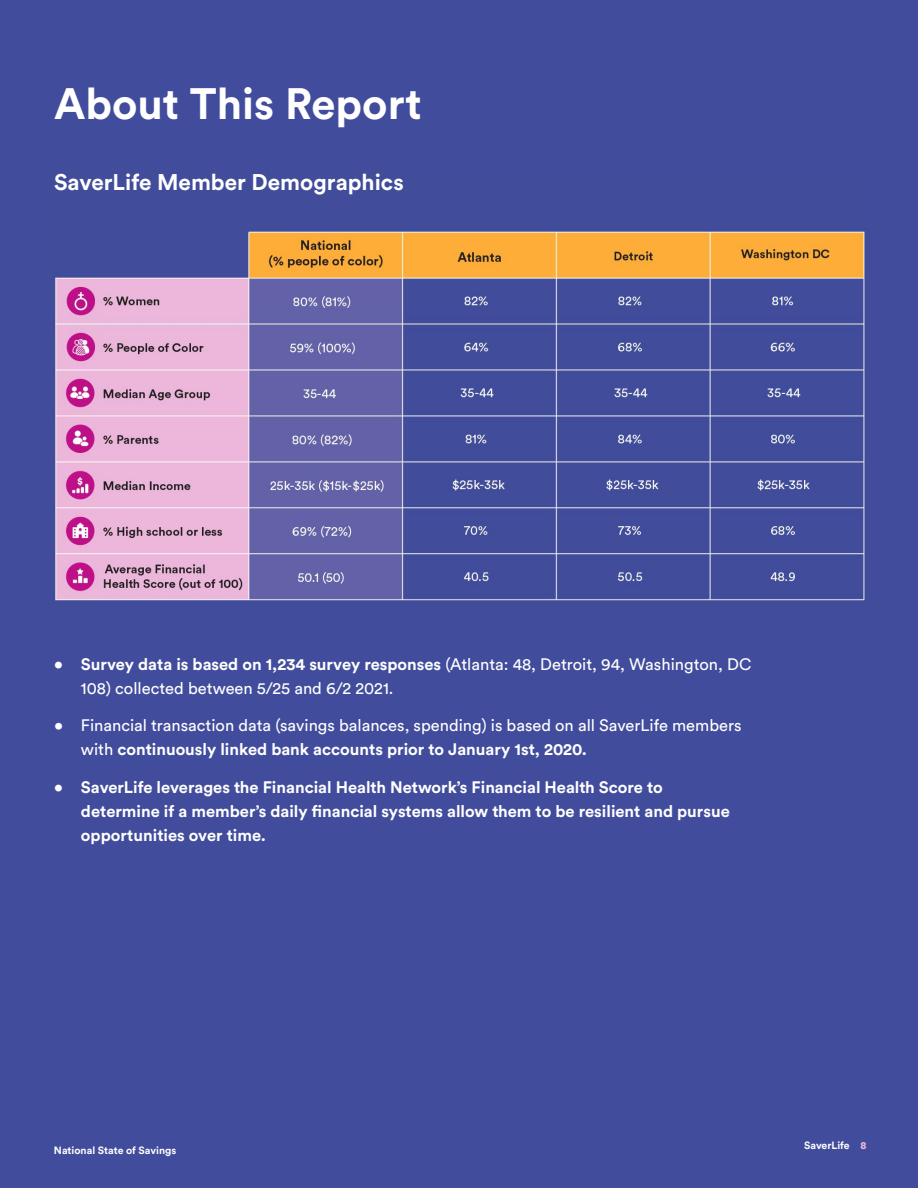
<style>
.page{position:relative;width:918px;height:1188px;background:#414d9c}
.page>*{position:absolute;margin:0;border:0;box-sizing:border-box;transform-origin:0 0}
.t1{font:700 43.5px "Circular Std";color:#fff}
.t2{font:700 22.5px "Circular Std";color:#fff}
.t3{font:16.5px/24px "Circular Std";color:#fff}
.t4{font:700 16.5px/24px "Circular Std";color:#fff}
.t5{font:700 10.5px "Circular Std";color:#fff}
.s1{font-weight:700}
.s2{font-weight:900;color:#ecb7db}
</style>
<div class="page">
<img style="left:54px;top:230px;width:811px;height:372px">
<h1 class="t1" style="left:54px;top:76px;width:369px">About This Report</h1>
<h2 class="t2" style="left:54px;top:168px;width:351px">SaverLife Member Demographics</h2>
<p class="t3" style="left:81px;top:652px;width:672px;text-indent:-27px"><span class="s1">• Survey data is based on 1,234 survey responses</span> (Atlanta: 48, Detroit, 94, Washington, DC<br>108) collected between 5/25 and 6/2 2021.</p>
<p class="t3" style="left:81px;top:713px;width:662px;text-indent:-27px">• Financial transaction data (savings balances, spending) is based on all SaverLife members with <span class="s1">continuously linked bank accounts prior to January 1st, 2020.</span></p>
<p class="t4" style="left:81px;top:775px;width:650px;text-indent:-27px">• SaverLife leverages the Financial Health Network’s Financial Health Score to determine if a member’s daily financial systems allow them to be resilient and pursue opportunities over time.</p>
<p class="t5" style="left:54px;top:1143px;width:124px">National State of Savings</p>
<p class="t5" style="left:804px;top:1139px;width:64px">SaverLife <span class="s2">8</span></p>
</div>
